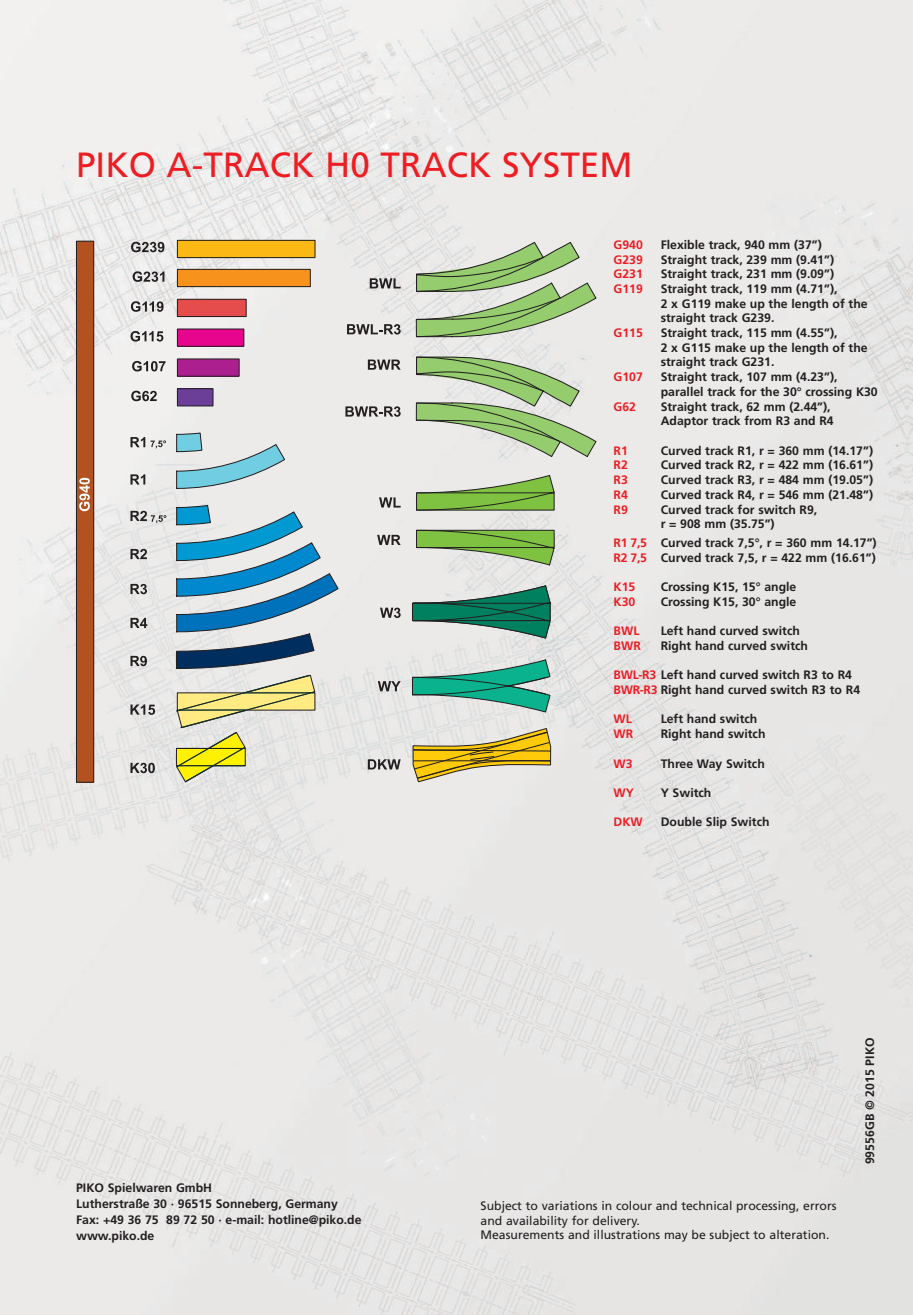
<style>
.page{position:relative;width:913px;height:1315px;background:#fff}
.page>*{position:absolute;margin:0;border:0;box-sizing:border-box;transform-origin:0 0}
.t1{font:35px "Frutiger";color:#ee1d23}
.t2{font:700 12.25px/14.7px "Frutiger";color:#231f20}
.t3{font:12.25px/14.7px "Frutiger";color:#231f20}
.t4{font:700 12.25px "Frutiger";color:#ee1d23}
.s1{color:#ee1d23}
</style>
<div class="page">
<img style="left:0;top:0;width:913px;height:1315px">
<svg style="left:412px;top:727px;width:140px;height:56px;background:#d4c079"></svg>
<div style="left:76px;top:241px;width:18px;height:541px;background:#b35220"></div>
<div style="left:76px;top:241px;width:18px;height:542px;border:1px solid #231f20"></div>
<svg style="left:79px;top:478px;width:11px;height:33px"></svg>
<div style="left:177px;top:240px;width:138px;height:18px;background:#fcb814"></div>
<div style="left:177px;top:240px;width:138px;height:18px;border:1px solid #231f20"></div>
<svg style="left:131px;top:242px;width:33px;height:10px"></svg>
<div style="left:177px;top:269px;width:133px;height:18px;background:#f7931d"></div>
<div style="left:177px;top:269px;width:134px;height:18px;border:1px solid #231f20"></div>
<svg style="left:133px;top:271px;width:31px;height:11px"></svg>
<div style="left:177px;top:299px;width:69px;height:17px;background:#e54d4d"></div>
<div style="left:177px;top:299px;width:70px;height:18px;border:1px solid #231f20"></div>
<svg style="left:131px;top:301px;width:33px;height:11px"></svg>
<div style="left:177px;top:329px;width:67px;height:17px;background:#e6058c"></div>
<div style="left:177px;top:328px;width:67px;height:19px;border:1px solid #231f20"></div>
<svg style="left:130px;top:331px;width:33px;height:10px"></svg>
<div style="left:177px;top:359px;width:62px;height:17px;background:#ab208e"></div>
<div style="left:177px;top:358px;width:63px;height:19px;border:1px solid #231f20"></div>
<svg style="left:132px;top:361px;width:34px;height:10px"></svg>
<div style="left:177px;top:389px;width:36px;height:17px;background:#6b3e98"></div>
<div style="left:177px;top:388px;width:36px;height:18px;border:1px solid #231f20"></div>
<svg style="left:131px;top:391px;width:26px;height:10px"></svg>
<svg style="left:175px;top:432px;width:110px;height:57px;background:#b7d5db"></svg>
<svg style="left:130px;top:474px;width:15px;height:10px"></svg>
<svg style="left:130px;top:549px;width:17px;height:10px"></svg>
<svg style="left:130px;top:584px;width:17px;height:10px"></svg>
<svg style="left:130px;top:618px;width:17px;height:10px"></svg>
<svg style="left:130px;top:656px;width:17px;height:10px"></svg>
<svg style="left:368px;top:359px;width:33px;height:11px"></svg>
<svg style="left:370px;top:278px;width:31px;height:10px"></svg>
<svg style="left:415px;top:529px;width:143px;height:36px;background:#9cc079"></svg>
<svg style="left:377px;top:535px;width:24px;height:10px"></svg>
<hr style="left:417px;top:547px;width:134px;height:1px;background:#231f20">
<svg style="left:415px;top:475px;width:143px;height:36px;background:#9cc079"></svg>
<svg style="left:379px;top:497px;width:22px;height:10px"></svg>
<hr style="left:417px;top:492px;width:137px;height:1px;background:#231f20">
<svg style="left:130px;top:704px;width:25px;height:11px"></svg>
<svg style="left:130px;top:763px;width:25px;height:10px"></svg>
<svg style="left:368px;top:759px;width:33px;height:10px"></svg>
<svg style="left:378px;top:681px;width:23px;height:10px"></svg>
<svg style="left:411px;top:660px;width:140px;height:54px;background:#78c0af"></svg>
<svg style="left:411px;top:586px;width:143px;height:54px;background:#70a899"></svg>
<svg style="left:380px;top:607px;width:21px;height:11px"></svg>
<hr style="left:413px;top:603px;width:137px;height:1px;background:#231f20">
<hr style="left:412px;top:620px;width:138px;height:1px;background:#231f20">
<svg style="left:175px;top:504px;width:164px;height:279px;background:#aec4c2"></svg>
<svg style="left:130px;top:437px;width:36px;height:11px"></svg>
<svg style="left:345px;top:406px;width:56px;height:11px"></svg>
<svg style="left:347px;top:324px;width:54px;height:10px"></svg>
<svg style="left:130px;top:511px;width:36px;height:12px"></svg>
<svg style="left:415px;top:356px;width:181px;height:102px;background:#baceaa"></svg>
<svg style="left:415px;top:241px;width:181px;height:97px;background:#b8cda8"></svg>
<h1 class="t1" style="left:76px;top:151px;width:558px">PIKO A-TRACK H0 TRACK SYSTEM</h1>
<p class="t4" style="left:613px;top:240px;width:31px">G940</p>
<p class="t2" style="left:661px;top:238px;width:163px">Flexible track, 940 mm (37”)</p>
<p class="t4" style="left:613px;top:254px;width:31px">G239</p>
<p class="t2" style="left:661px;top:253px;width:175px">Straight track, 239 mm (9.41”)</p>
<p class="t4" style="left:613px;top:269px;width:31px">G231</p>
<p class="t2" style="left:661px;top:268px;width:175px">Straight track, 231 mm (9.09”)</p>
<p class="t4" style="left:613px;top:284px;width:31px">G119</p>
<p class="t2" style="left:661px;top:282px;width:208px">Straight track, 119 mm (4.71”),<br>2 x G119 make up the length of the straight track G239.</p>
<p class="t4" style="left:613px;top:328px;width:31px">G115</p>
<p class="t2" style="left:661px;top:326px;width:208px">Straight track, 115 mm (4.55”),<br>2 x G115 make up the length of the straight track G231.</p>
<p class="t4" style="left:613px;top:372px;width:31px">G107</p>
<p class="t2" style="left:661px;top:370px;width:219px">Straight track, 107 mm (4.23”), parallel track for the 30° crossing K30</p>
<p class="t4" style="left:613px;top:401px;width:24px">G62</p>
<p class="t2" style="left:661px;top:400px;width:174px">Straight track, 62 mm (2.44”),<br>Adaptor track from R3 and R4</p>
<p class="t4" style="left:613px;top:445px;width:16px">R1</p>
<p class="t2" style="left:661px;top:444px;width:214px">Curved track R1, r = 360 mm (14.17”)</p>
<p class="t4" style="left:613px;top:460px;width:16px">R2</p>
<p class="t2" style="left:661px;top:459px;width:214px">Curved track R2, r = 422 mm (16.61”)</p>
<p class="t4" style="left:613px;top:475px;width:16px">R3</p>
<p class="t2" style="left:661px;top:473px;width:214px">Curved track R3, r = 484 mm (19.05”)</p>
<p class="t4" style="left:613px;top:489px;width:16px">R4</p>
<p class="t2" style="left:661px;top:488px;width:214px">Curved track R4, r = 546 mm (21.48”)</p>
<p class="t4" style="left:613px;top:504px;width:16px">R9</p>
<p class="t2" style="left:661px;top:503px;width:158px">Curved track for switch R9, r = 908 mm (35.75”)</p>
<p class="t2" style="left:613px;top:536px;width:264px"><span class="s1">R1 7,5</span> Curved track 7,5°, r = 360 mm 14.17”)<br><span class="s1">R2 7,5</span> Curved track 7,5, r = 422 mm (16.61”)</p>
<p class="t4" style="left:613px;top:582px;width:23px">K15</p>
<p class="t2" style="left:661px;top:580px;width:137px">Crossing K15, 15° angle</p>
<p class="t4" style="left:613px;top:596px;width:23px">K30</p>
<p class="t2" style="left:661px;top:595px;width:137px">Crossing K15, 30° angle</p>
<p class="t4" style="left:613px;top:626px;width:27px">BWL</p>
<p class="t2" style="left:661px;top:624px;width:141px">Left hand curved switch</p>
<p class="t4" style="left:613px;top:641px;width:29px">BWR</p>
<p class="t2" style="left:661px;top:639px;width:149px">Right hand curved switch</p>
<p class="t2" style="left:613px;top:668px;width:248px"><span class="s1">BWL-R3</span> Left hand curved switch R3 to R4<br><span class="s1">BWR-R3</span> Right hand curved switch R3 to R4</p>
<p class="t4" style="left:613px;top:714px;width:20px">WL</p>
<p class="t2" style="left:661px;top:713px;width:98px">Left hand switch</p>
<p class="t4" style="left:613px;top:729px;width:21px">WR</p>
<p class="t2" style="left:661px;top:727px;width:106px">Right hand switch</p>
<p class="t4" style="left:613px;top:758px;width:21px">W3</p>
<p class="t2" style="left:661px;top:757px;width:106px">Three Way Switch</p>
<p class="t4" style="left:613px;top:788px;width:22px">WY</p>
<p class="t2" style="left:661px;top:786px;width:52px">Y Switch</p>
<p class="t4" style="left:613px;top:817px;width:31px">DKW</p>
<p class="t2" style="left:661px;top:815px;width:110px">Double Slip Switch</p>
<p class="t2" style="left:76px;top:1181px;width:287px;line-height:15.8px">PIKO Spielwaren GmbH<br>Lutherstraße 30 · 96515 Sonneberg, Germany<br>Fax: +49 36 75 89 72 50 · e-mail: hotline@piko.de www.piko.de</p>
<p class="t3" style="left:480px;top:1199px;width:357px">Subject to variations in colour and technical processing, errors and availability for delivery.<br>Measurements and illustrations may be subject to alteration.</p>
<p class="t2" style="left:863px;top:1164px;width:128px;rotate:-90deg">99556GB © 2015 PIKO</p>
</div>
